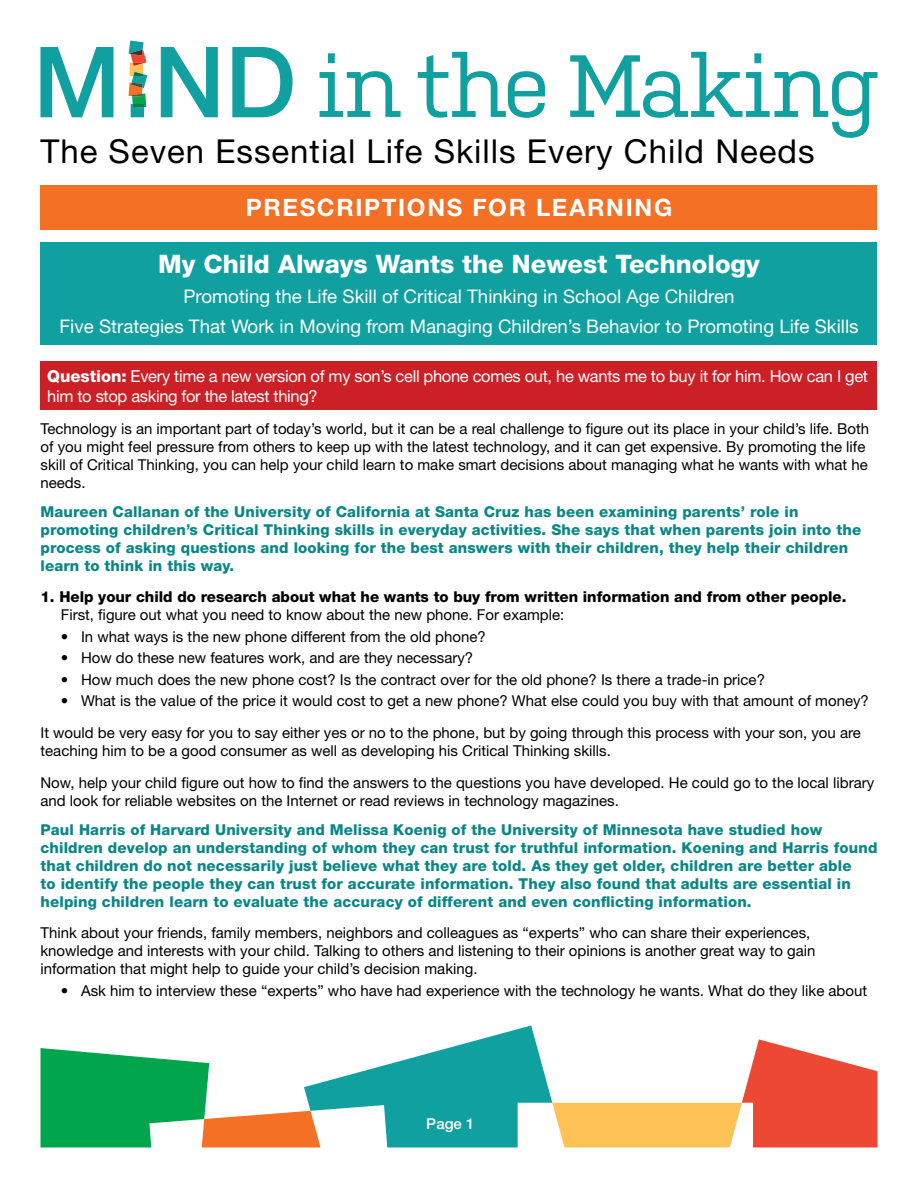
<style>
.page{position:relative;width:918px;height:1188px;background:#fff}
.page>*{position:absolute;margin:0;border:0;box-sizing:border-box;transform-origin:0 0}
.t1{font:33px "Helvetica Neue LT Std";letter-spacing:.03em;color:#000}
.t2{font:800 25.5px "Helvetica Neue LT Std";color:#fff}
.t3{font:700 24px "Helvetica Neue LT Std";letter-spacing:.07em;color:#fff}
.t4{font:18.75px/30.2px "Helvetica Neue LT Std";color:#fff;text-align:center}
.t5{font:16.5px/19.8px "Helvetica Neue LT Std";letter-spacing:-.02em;color:#fff}
.t6{font:15px/18px "Helvetica Neue LT Std";color:#000}
.t7{font:800 15px/18px "Helvetica Neue LT Std";letter-spacing:.01em;color:#088786}
.t8{font:800 15px "Helvetica Neue LT Std";color:#000}
.t9{font:500 15px "Helvetica Neue LT Std";color:#fff}
.s1{font-weight:800}
</style>
<div class="page">
<svg style="left:41px;top:1025px;width:837px;height:123px"></svg>
<div style="left:40px;top:243px;width:838px;height:102px;background:#10a0a0"></div>
<div style="left:40px;top:186px;width:838px;height:44px;background:#f37024"></div>
<svg style="left:320px;top:53px;width:81px;height:64px"></svg>
<svg style="left:418px;top:52px;width:127px;height:66px"></svg>
<svg style="left:570px;top:52px;width:307px;height:86px"></svg>
<svg style="left:40px;top:47px;width:73px;height:70px"></svg>
<svg style="left:161px;top:47px;width:57px;height:70px"></svg>
<svg style="left:232px;top:47px;width:61px;height:70px"></svg>
<svg style="left:129px;top:40px;width:18px;height:77px"></svg>
<div style="left:40px;top:362px;width:838px;height:48px;background:#cc2027"></div>
<h1 class="t1" style="left:40px;top:132px;width:776px">The Seven Essential Life Skills Every Child Needs</h1>
<h3 class="t3" style="left:246px;top:193px;width:428px">PRESCRIPTIONS FOR LEARNING</h3>
<h2 class="t2" style="left:158px;top:249px;width:603px">My Child Always Wants the Newest Technology</h2>
<p class="t4" style="left:59px;top:281px;width:801px">Promoting the Life Skill of Critical Thinking in School Age Children<br>Five Strategies That Work in Moving from Managing Children’s Behavior to Promoting Life Skills</p>
<p class="t5" style="left:47px;top:366px;width:822px"><span class="s1">Question:</span> Every time a new version of my son’s cell phone comes out, he wants me to buy it for him. How can I get him to stop asking for the latest thing?</p>
<p class="t6" style="left:40px;top:420px;width:830px">Technology is an important part of today’s world, but it can be a real challenge to figure out its place in your child’s life. Both of you might feel pressure from others to keep up with the latest technology, and it can get expensive. By promoting the life skill of Critical Thinking, you can help your child learn to make smart decisions about managing what he wants with what he needs.</p>
<p class="t7" style="left:40px;top:502px;width:822px">Maureen Callanan of the University of California at Santa Cruz has been examining parents’ role in promoting children’s Critical Thinking skills in everyday activities. She says that when parents join into the process of asking questions and looking for the best answers with their children, they help their children learn to think in this way.</p>
<p class="t8" style="left:40px;top:588px;width:808px">1. Help your child do research about what he wants to buy from written information and from other people.</p>
<p class="t6" style="left:61px;top:606px;width:505px">First, figure out what you need to know about the new phone. For example:</p>
<p class="t6" style="left:61px;top:627px;width:427px">• In what ways is the new phone different from the old phone?</p>
<p class="t6" style="left:61px;top:649px;width:414px">• How do these new features work, and are they necessary?</p>
<p class="t6" style="left:61px;top:670px;width:706px">• How much does the new phone cost? Is the contract over for the old phone? Is there a trade-in price?</p>
<p class="t6" style="left:40px;top:685px;width:830px;line-height:31.5px;text-indent:20px">• What is the value of the price it would cost to get a new phone? What else could you buy with that amount of money?<br>It would be very easy for you to say either yes or no to the phone, but by going through this process with your son, you are</p>
<p class="t6" style="left:40px;top:734px;width:835px;line-height:31.8px">teaching him to be a good consumer as well as developing his Critical Thinking skills.<br>Now, help your child figure out how to find the answers to the questions you have developed. He could go to the local library</p>
<p class="t6" style="left:40px;top:791px;width:580px">and look for reliable websites on the Internet or read reviews in technology magazines.</p>
<p class="t7" style="left:40px;top:820px;width:838px">Paul Harris of Harvard University and Melissa Koenig of the University of Minnesota have studied how children develop an understanding of whom they can trust for truthful information. Koening and Harris found that children do not necessarily just believe what they are told. As they get older, children are better able<br>to identify the people they can trust for accurate information. They also found that adults are essential in helping children learn to evaluate the accuracy of different and even conflicting information.</p>
<p class="t6" style="left:40px;top:924px;width:777px">Think about your friends, family members, neighbors and colleagues as “experts” who can share their experiences, knowledge and interests with your child. Talking to others and listening to their opinions is another great way to gain information that might help to guide your child’s decision making.</p>
<p class="t6" style="left:61px;top:981px;width:808px">• Ask him to interview these “experts” who have had experience with the technology he wants. What do they like about</p>
<p class="t9" style="left:426px;top:1115px;width:50px">Page 1</p>
</div>
